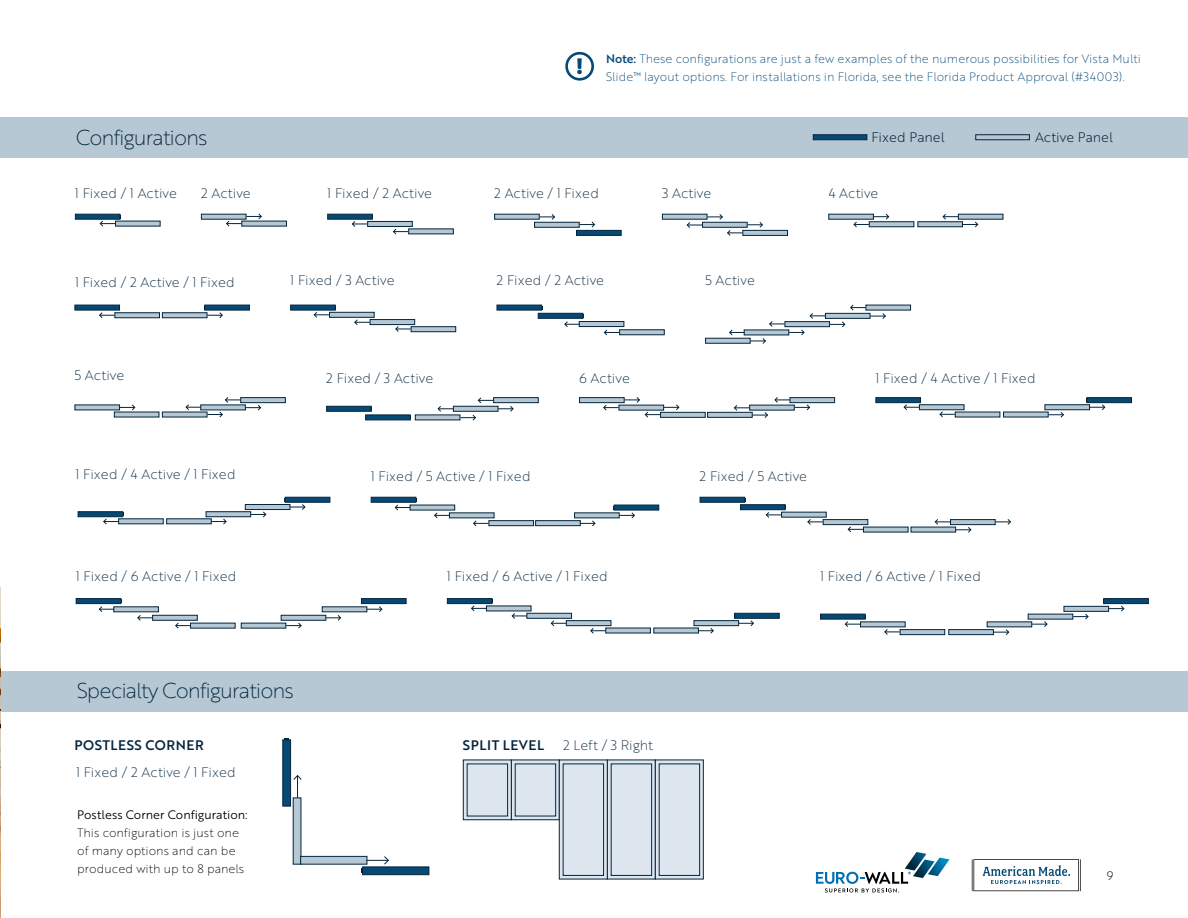
<style>
.page{position:relative;width:1188px;height:918px;background:#fff}
.page>*{position:absolute;margin:0;border:0;box-sizing:border-box;transform-origin:0 0}
.t1{font:21px "Brother 1816 Thin";letter-spacing:-.05em;color:#04253d}
.t2{font:13.5px "Brother 1816 Thin";color:#04253d}
.t3{font:13.5px "Brother 1816 Medium";letter-spacing:.04em;color:#04253d}
.t4{font:13.5px "Brother 1816 Light";color:#04253d}
.t5{font:12px/18px "Brother 1816 Thin";color:#074975}
.t6{font:12px/18px "Brother 1816 Thin";color:#010101}
.t7{font:12px "Brother 1816 Book";color:#010101}
.t8{font:12px "Brother 1816 Light";color:#231f20}
.s1{font-family:"Brother 1816 Medium"}
</style>
<div class="page">
<div style="left:0;top:117px;width:1188px;height:41px;background:#b6c8d3"></div>
<img style="left:0;top:588px;width:1px;height:330px">
<svg style="left:813px;top:135px;width:54px;height:5px"></svg>
<svg style="left:976px;top:135px;width:54px;height:5px"></svg>
<svg style="left:201px;top:213px;width:86px;height:14px"></svg>
<svg style="left:75px;top:213px;width:86px;height:14px"></svg>
<svg style="left:327px;top:213px;width:127px;height:22px"></svg>
<svg style="left:494px;top:213px;width:128px;height:23px"></svg>
<svg style="left:828px;top:213px;width:176px;height:15px"></svg>
<svg style="left:496px;top:304px;width:169px;height:32px"></svg>
<svg style="left:290px;top:304px;width:166px;height:28px"></svg>
<svg style="left:74px;top:304px;width:176px;height:15px"></svg>
<svg style="left:875px;top:397px;width:257px;height:21px"></svg>
<svg style="left:77px;top:496px;width:254px;height:29px"></svg>
<svg style="left:370px;top:496px;width:290px;height:30px"></svg>
<div style="left:1px;top:671px;width:1187px;height:41px;background:#b6c8d3"></div>
<svg style="left:282px;top:739px;width:148px;height:136px"></svg>
<svg style="left:565px;top:52px;width:29px;height:29px"></svg>
<svg style="left:705px;top:304px;width:206px;height:40px"></svg>
<svg style="left:662px;top:213px;width:126px;height:23px"></svg>
<svg style="left:74px;top:397px;width:212px;height:21px"></svg>
<svg style="left:326px;top:397px;width:213px;height:24px"></svg>
<svg style="left:579px;top:397px;width:256px;height:21px"></svg>
<svg style="left:699px;top:496px;width:312px;height:37px"></svg>
<svg style="left:820px;top:598px;width:329px;height:37px"></svg>
<svg style="left:447px;top:598px;width:333px;height:36px"></svg>
<svg style="left:75px;top:598px;width:332px;height:31px"></svg>
<svg style="left:512px;top:760px;width:47px;height:60px"></svg>
<div style="left:515px;top:764px;width:41px;height:52px;background:#dde6ee;border:1px solid #04253d"></div>
<svg style="left:463px;top:760px;width:49px;height:60px"></svg>
<div style="left:467px;top:764px;width:41px;height:52px;background:#dde6ee;border:1px solid #04253d"></div>
<div style="left:607px;top:760px;width:49px;height:119px;background:linear-gradient(to right,#dde6ee,#dde6ee)"></div>
<div style="left:611px;top:764px;width:41px;height:112px;background:#dde6ee;border:1px solid #04253d"></div>
<div style="left:559px;top:760px;width:49px;height:119px;background:linear-gradient(to right,#dde6ee,#dde6ee);border:1px solid #04253d"></div>
<div style="left:563px;top:764px;width:41px;height:112px;background:#dde6ee;border:1px solid #04253d"></div>
<div style="left:655px;top:760px;width:49px;height:119px;background:linear-gradient(to right,#dde6ee,#dde6ee);border:1px solid #04253d"></div>
<div style="left:659px;top:764px;width:41px;height:112px;background:#dde6ee;border:1px solid #04253d"></div>
<svg style="left:816px;top:852px;width:133px;height:41px"></svg>
<svg style="left:972px;top:859px;width:109px;height:32px"></svg>
<p class="t5" style="left:606px;top:49px;width:536px"><span class="s1">Note:</span> These configurations are just a few examples of the numerous possibilities for Vista Multi<br>Slide™ layout options. For installations in Florida, see the Florida Product Approval (#34003).</p>
<p class="t1" style="left:76px;top:122px;width:133px">Configurations</p>
<p class="t4" style="left:872px;top:127px;width:75px">Fixed Panel</p>
<p class="t4" style="left:1035px;top:127px;width:79px">Active Panel</p>
<p class="t2" style="left:75px;top:183px;width:104px">1 Fixed / 1 Active</p>
<p class="t2" style="left:201px;top:183px;width:51px">2 Active</p>
<p class="t2" style="left:327px;top:183px;width:106px">1 Fixed / 2 Active</p>
<p class="t2" style="left:494px;top:183px;width:106px">2 Active / 1 Fixed</p>
<p class="t2" style="left:828px;top:183px;width:52px">4 Active</p>
<p class="t2" style="left:662px;top:183px;width:51px">3 Active</p>
<p class="t2" style="left:75px;top:272px;width:161px">1 Fixed / 2 Active / 1 Fixed</p>
<p class="t2" style="left:290px;top:271px;width:106px">1 Fixed / 3 Active</p>
<p class="t2" style="left:497px;top:271px;width:109px">2 Fixed / 2 Active</p>
<p class="t2" style="left:705px;top:271px;width:51px">5 Active</p>
<p class="t2" style="left:75px;top:366px;width:51px">5 Active</p>
<p class="t2" style="left:326px;top:368px;width:109px">2 Fixed / 3 Active</p>
<p class="t2" style="left:579px;top:368px;width:52px">6 Active</p>
<p class="t2" style="left:76px;top:464px;width:162px">1 Fixed / 4 Active / 1 Fixed</p>
<p class="t2" style="left:371px;top:466px;width:161px">1 Fixed / 5 Active / 1 Fixed</p>
<p class="t2" style="left:700px;top:466px;width:109px">2 Fixed / 5 Active</p>
<p class="t2" style="left:876px;top:368px;width:162px">1 Fixed / 4 Active / 1 Fixed</p>
<p class="t2" style="left:76px;top:566px;width:162px">1 Fixed / 6 Active / 1 Fixed</p>
<p class="t2" style="left:447px;top:566px;width:162px">1 Fixed / 6 Active / 1 Fixed</p>
<p class="t2" style="left:820px;top:566px;width:162px">1 Fixed / 6 Active / 1 Fixed</p>
<p class="t1" style="left:77px;top:676px;width:218px">Specialty Configurations</p>
<p class="t3" style="left:75px;top:735px;width:131px">POSTLESS CORNER</p>
<p class="t2" style="left:76px;top:762px;width:161px">1 Fixed / 2 Active / 1 Fixed</p>
<p class="t7" style="left:77px;top:806px;width:172px">Postless Corner Configuration:</p>
<p class="t6" style="left:77px;top:823px;width:169px">This configuration is just one of many options and can be produced with up to 8 panels</p>
<p class="t3" style="left:463px;top:735px;width:83px">SPLIT LEVEL</p>
<p class="t2" style="left:563px;top:736px;width:91px">2 Left / 3 Right</p>
<p class="t8" style="left:1107px;top:866px;width:8px">9</p>
</div>
